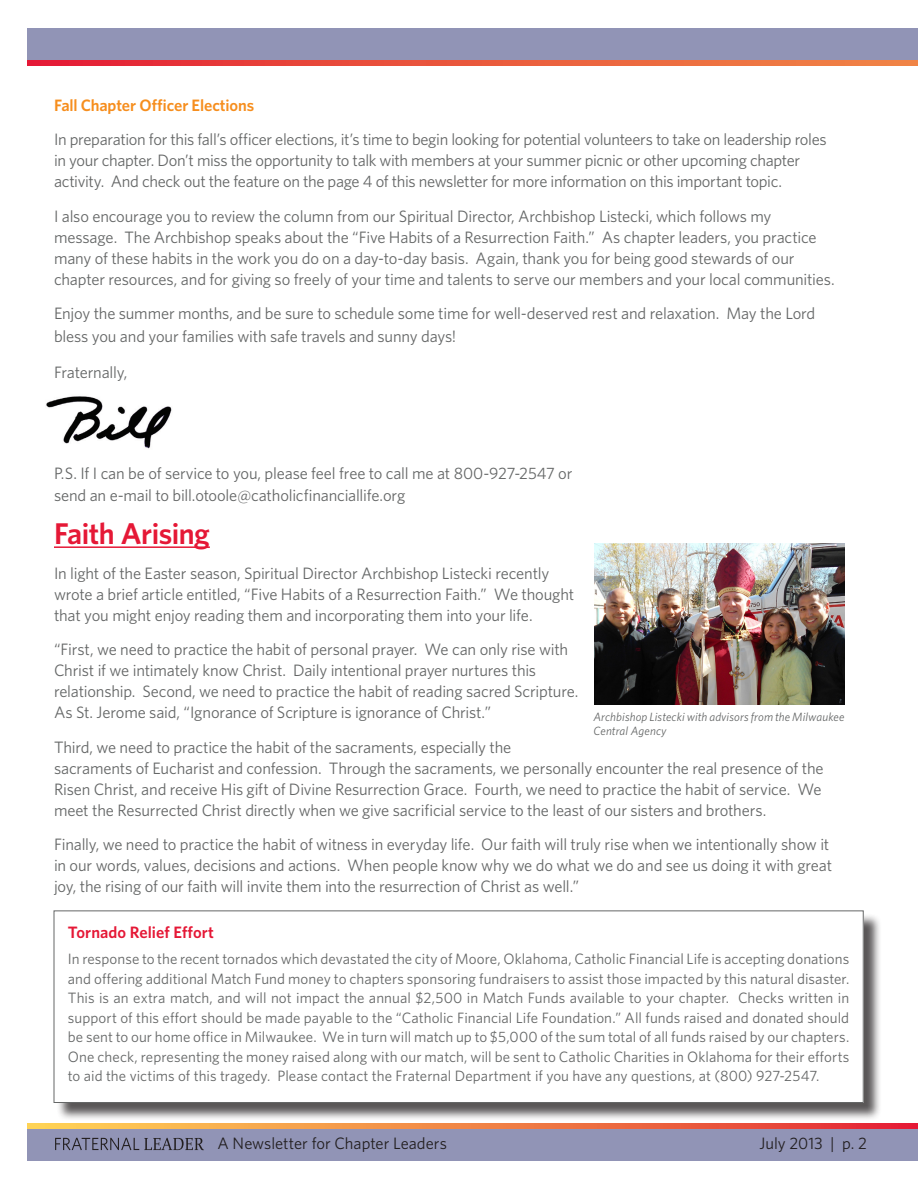
<style>
.page{position:relative;width:918px;height:1188px;background:#fff}
.page>*{position:absolute;margin:0;border:0;box-sizing:border-box;transform-origin:0 0}
.Body_-_Paragraph{font:600 30px "Whitney";letter-spacing:-.015em;color:#e51836}
.Body_-_Paragraph-2{font:16.5px/21px "Whitney";letter-spacing:-.015em;color:#656767}
.Body_-_Paragraph-3{font:16.5px "Whitney";color:#231f20}
.Body_-_Paragraph-4{font:600 16.5px "Whitney";letter-spacing:-.01em;color:#f68e1e}
.Body_-_Paragraph-5{font:600 16.5px "Whitney";letter-spacing:.005em;color:#e51836}
.Body_-_Paragraph-6{font:15px/19.5px "Whitney";letter-spacing:.005em;color:#656767;text-align:justify}
.Body_-_Caption{font:italic 12px/14.4px "Whitney";letter-spacing:.01em;color:#656767}
</style>
<div class="page">
<div style="left:27px;top:1128px;width:891px;height:33px;background:#9194b6"></div>
<div style="left:27px;top:28px;width:891px;height:34px;background:#9194b6"></div>
<svg style="left:27px;top:1123px;width:891px;height:6px"></svg>
<svg style="left:27px;top:61px;width:891px;height:5px"></svg>
<svg style="left:55px;top:1138px;width:149px;height:12px"></svg>
<hr style="left:54px;top:546px;width:156px;height:2px;background:#e51836">
<img style="left:46px;top:396px;width:126px;height:53px">
<img style="left:594px;top:543px;width:251px;height:162px">
<div style="left:56px;top:913px;width:826px;height:209px;background:#231f20;opacity:.75"></div>
<div style="left:54px;top:911px;width:809px;height:191px;background:#fff"></div>
<div style="left:54px;top:910px;width:810px;height:193px;border:1px solid #656767"></div>
<p class="Body_-_Paragraph-4" style="left:54px;top:94px;width:202px">Fall Chapter Officer Elections</p>
<p class="Body_-_Paragraph-2" style="left:54px;top:129px;width:774px">In preparation for this fall’s officer elections, it’s time to begin looking for potential volunteers to take on leadership roles in your chapter. Don’t miss the opportunity to talk with members at your summer picnic or other upcoming chapter activity. And check out the feature on the page 4 of this newsletter for more information on this important topic.</p>
<p class="Body_-_Paragraph-2" style="left:54px;top:205px;width:782px">I also encourage you to review the column from our Spiritual Director, Archbishop Listecki, which follows my message. The Archbishop speaks about the “Five Habits of a Resurrection Faith.” As chapter leaders, you practice many of these habits in the work you do on a day-to-day basis. Again, thank you for being good stewards of our chapter resources, and for giving so freely of your time and talents to serve our members and your local communities.</p>
<p class="Body_-_Paragraph-2" style="left:54px;top:302px;width:763px;line-height:22.5px">Enjoy the summer months, and be sure to schedule some time for well-deserved rest and relaxation. May the Lord bless you and your families with safe travels and sunny days!</p>
<p class="Body_-_Paragraph-2" style="left:54px;top:361px;width:75px">Fraternally,</p>
<p class="Body_-_Paragraph-2" style="left:54px;top:462px;width:520px;line-height:22.5px">P.S. If I can be of service to you, please feel free to call me at 800-927-2547 or send an e-mail to bill.otoole@catholicfinanciallife.org</p>
<p class="Body_-_Paragraph" style="left:54px;top:514px;width:157px">Faith Arising</p>
<p class="Body_-_Paragraph-2" style="left:54px;top:562px;width:522px">In light of the Easter season, Spiritual Director Archbishop Listecki recently wrote a brief article entitled, “Five Habits of a Resurrection Faith.” We thought that you might enjoy reading them and incorporating them into your life.</p>
<p class="Body_-_Paragraph-2" style="left:54px;top:639px;width:526px">“First, we need to practice the habit of personal prayer. We can only rise with Christ if we intimately know Christ. Daily intentional prayer nurtures this relationship. Second, we need to practice the habit of reading sacred Scripture.<br>As St. Jerome said, “Ignorance of Scripture is ignorance of Christ.”</p>
<p class="Body_-_Paragraph-2" style="left:54px;top:736px;width:771px">Third, we need to practice the habit of the sacraments, especially the<br>sacraments of Eucharist and confession. Through the sacraments, we personally encounter the real presence of the Risen Christ, and receive His gift of Divine Resurrection Grace. Fourth, we need to practice the habit of service. We meet the Resurrected Christ directly when we give sacrificial service to the least of our sisters and brothers.</p>
<p class="Body_-_Paragraph-2" style="left:54px;top:834px;width:780px">Finally, we need to practice the habit of witness in everyday life. Our faith will truly rise when we intentionally show it in our words, values, decisions and actions. When people know why we do what we do and see us doing it with great joy, the rising of our faith will invite them into the resurrection of Christ as well.”</p>
<p class="Body_-_Caption" style="left:593px;top:709px;width:253px">Archbishop Listecki with advisors from the Milwaukee<br>Central Agency</p>
<p class="Body_-_Paragraph-5" style="left:68px;top:921px;width:148px">Tornado Relief Effort</p>
<p class="Body_-_Paragraph-6" style="left:68px;top:949px;width:783px">In response to the recent tornados which devastated the city of Moore, Oklahoma, Catholic Financial Life is accepting donations and offering additional Match Fund money to chapters sponsoring fundraisers to assist those impacted by this natural disaster.<br>This is an extra match, and will not impact the annual $2,500 in Match Funds available to your chapter. Checks written in support of this effort should be made payable to the “Catholic Financial Life Foundation.” All funds raised and donated should be sent to our home office in Milwaukee. We in turn will match up to $5,000 of the sum total of all funds raised by our chapters.<br>One check, representing the money raised along with our match, will be sent to Catholic Charities in Oklahoma for their efforts to aid the victims of this tragedy. Please contact the Fraternal Department if you have any questions, at (800) 927-2547.</p>
<p class="Body_-_Paragraph-3" style="left:218px;top:1132px;width:231px">A Newsletter for Chapter Leaders</p>
<p class="Body_-_Paragraph-3" style="left:760px;top:1132px;width:109px">July 2013 | p. 2</p>
</div>
